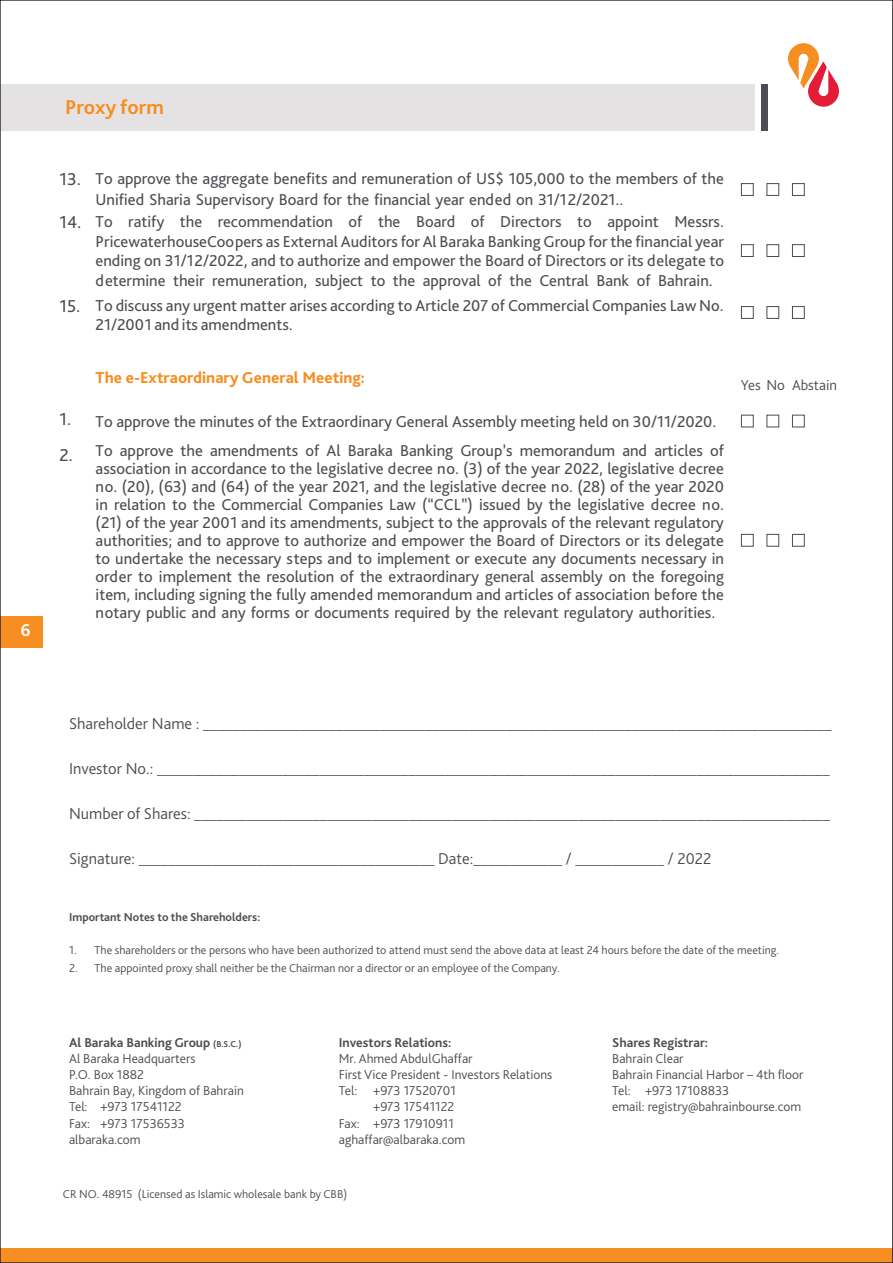
<style>
.page{position:relative;width:893px;height:1263px;background:#fff}
.page>*{position:absolute;margin:0;border:0;box-sizing:border-box;transform-origin:0 0}
.t1{font:700 21px "Bliss 2";color:#f68e21}
.t2{font:700 18px "Bliss 2";color:#fff}
.t3{font:16.5px/18px "Bliss Pro";color:#4b4d52}
.t4{font:300 16.5px "Bliss 2";color:#4b4d52}
.t5{font:800 16.5px "Bliss 2";color:#f68e21}
.t6{font:300 15px "Bliss 2";color:#4b4d52}
.t7{font:300 13.5px/16.2px "Bliss 2";color:#4b4d52}
.t8{font:700 13.5px "Bliss 2";color:#4b4d52}
.t9{font:300 12px "Bliss 2";color:#4b4d52}
.t10{font:700 12px "Bliss 2";color:#4b4d52}
.s1{font-size:18px}
.s2{font-family:"Bliss 2";font-size:18px}
.s3{font-weight:700}
.s4{font-weight:700;font-size:9px}
</style>
<div class="page">
<div style="left:0;top:616px;width:43px;height:31px;background:#f68e21"></div>
<div style="left:0;top:1248px;width:893px;height:15px;background:#f68e21"></div>
<svg style="left:788px;top:43px;width:51px;height:64px"></svg>
<div style="left:0;top:84px;width:755px;height:47px;background:#e5e2e3"></div>
<div style="left:761px;top:84px;width:7px;height:47px;background:#4b4d52"></div>
<svg style="left:892px;top:0;width:1px;height:1263px"></svg>
<div style="left:741px;top:183px;width:13px;height:13px;border:1px solid #4b4d52"></div>
<div style="left:766px;top:183px;width:13px;height:13px;border:1px solid #4b4d52"></div>
<div style="left:792px;top:183px;width:13px;height:13px;border:1px solid #4b4d52"></div>
<div style="left:741px;top:244px;width:13px;height:13px;border:1px solid #4b4d52"></div>
<div style="left:766px;top:244px;width:13px;height:13px;border:1px solid #4b4d52"></div>
<div style="left:792px;top:244px;width:13px;height:13px;border:1px solid #4b4d52"></div>
<div style="left:741px;top:306px;width:13px;height:13px;border:1px solid #4b4d52"></div>
<div style="left:766px;top:306px;width:13px;height:13px;border:1px solid #4b4d52"></div>
<div style="left:792px;top:306px;width:13px;height:13px;border:1px solid #4b4d52"></div>
<div style="left:741px;top:415px;width:13px;height:12px;border:1px solid #4b4d52"></div>
<div style="left:766px;top:415px;width:13px;height:12px;border:1px solid #4b4d52"></div>
<div style="left:792px;top:415px;width:13px;height:12px;border:1px solid #4b4d52"></div>
<div style="left:741px;top:534px;width:13px;height:13px;border:1px solid #4b4d52"></div>
<div style="left:766px;top:534px;width:13px;height:13px;border:1px solid #4b4d52"></div>
<div style="left:792px;top:534px;width:13px;height:13px;border:1px solid #4b4d52"></div>
<p class="t2" style="left:21px;top:619px;width:12px">6</p>
<p class="t1" style="left:65px;top:94px;width:100px">Proxy form</p>
<p class="t3" style="left:96px;top:168px;width:630px;line-height:21px;text-indent:-36px"><span class="s1">13.</span> To approve the aggregate benefits and remuneration of US$ 105,000 to the members of the<br>Unified Sharia Supervisory Board for the financial year ended on 31/12/2021..</p>
<p class="t3" style="left:96px;top:211px;width:630px;line-height:19.8px;text-align:justify;text-indent:-36px"><span class="s1">14.</span> To ratify the recommendation of the Board of Directors to appoint Messrs.<br>PricewaterhouseCoopers as External Auditors for Al Baraka Banking Group for the financial year ending on 31/12/2022, and to authorize and empower the Board of Directors or its delegate to determine their remuneration, subject to the approval of the Central Bank of Bahrain.</p>
<p class="t3" style="left:96px;top:295px;width:630px;line-height:19.8px;text-indent:-36px"><span class="s1">15.</span> To discuss any urgent matter arises according to Article 207 of Commercial Companies Law No.<br>21/2001 and its amendments.</p>
<p class="t5" style="left:96px;top:367px;width:271px">The e-Extraordinary General Meeting:</p>
<p class="t6" style="left:741px;top:375px;width:98px">Yes No Abstain</p>
<p class="t3" style="left:60px;top:412px;width:658px"><span class="s2">1.</span> To approve the minutes of the Extraordinary General Assembly meeting held on 30/11/2020.</p>
<p class="t3" style="left:96px;top:441px;width:630px;text-align:justify;text-indent:-36px"><span class="s2">2.</span> To approve the amendments of Al Baraka Banking Group’s memorandum and articles of association in accordance to the legislative decree no. (3) of the year 2022, legislative decree no. (20), (63) and (64) of the year 2021, and the legislative decree no. (28) of the year 2020 in relation to the Commercial Companies Law (“CCL”) issued by the legislative decree no. (21) of the year 2001 and its amendments, subject to the approvals of the relevant regulatory authorities; and to approve to authorize and empower the Board of Directors or its delegate to undertake the necessary steps and to implement or execute any documents necessary in order to implement the resolution of the extraordinary general assembly on the foregoing item, including signing the fully amended memorandum and articles of association before the notary public and any forms or documents required by the relevant regulatory authorities.</p>
<p class="t4" style="left:69px;top:713px;width:764px">Shareholder Name : _____________________________________________________________________________________</p>
<p class="t4" style="left:69px;top:758px;width:762px">Investor No.: ___________________________________________________________________________________________</p>
<p class="t4" style="left:69px;top:803px;width:762px">Number of Shares: ______________________________________________________________________________________</p>
<p class="t4" style="left:69px;top:848px;width:644px">Signature: ________________________________________ Date:____________ / ____________ / 2022</p>
<p class="t10" style="left:69px;top:910px;width:193px">Important Notes to the Shareholders:</p>
<p class="t9" style="left:69px;top:942px;width:711px">1. The shareholders or the persons who have been authorized to attend must send the above data at least 24 hours before the date of the meeting.</p>
<p class="t9" style="left:69px;top:960px;width:492px">2. The appointed proxy shall neither be the Chairman nor a director or an employee of the Company.</p>
<p class="t7" style="left:69px;top:1034px;width:176px"><span class="s3">Al Baraka Banking Group</span> <span class="s4">(B.S.C.)<br></span>Al Baraka Headquarters<br>P.O. Box 1882<br>Bahrain Bay, Kingdom of Bahrain<br>Tel: +973 17541122<br>Fax: +973 17536533 albaraka.com</p>
<p class="t8" style="left:339px;top:1034px;width:114px">Investors Relations:</p>
<p class="t7" style="left:339px;top:1050px;width:135px">Mr. Ahmed AbdulGhaffar</p>
<p class="t7" style="left:339px;top:1066px;width:215px">First Vice President - Investors Relations</p>
<p class="t7" style="left:339px;top:1082px;width:119px">Tel: +973 17520701</p>
<p class="t7" style="left:373px;top:1098px;width:83px">+973 17541122</p>
<p class="t7" style="left:339px;top:1115px;width:117px">Fax: +973 17910911</p>
<p class="t7" style="left:339px;top:1131px;width:128px">aghaffar@albaraka.com</p>
<p class="t9" style="left:63px;top:1187px;width:286px">CR NO. 48915 (Licensed as Islamic wholesale bank by CBB)</p>
<p class="t8" style="left:612px;top:1034px;width:97px">Shares Registrar:</p>
<p class="t7" style="left:612px;top:1050px;width:193px">Bahrain Clear<br>Bahrain Financial Harbor – 4th floor<br>Tel: +973 17108833<br>email: registry@bahrainbourse.com</p>
</div>
